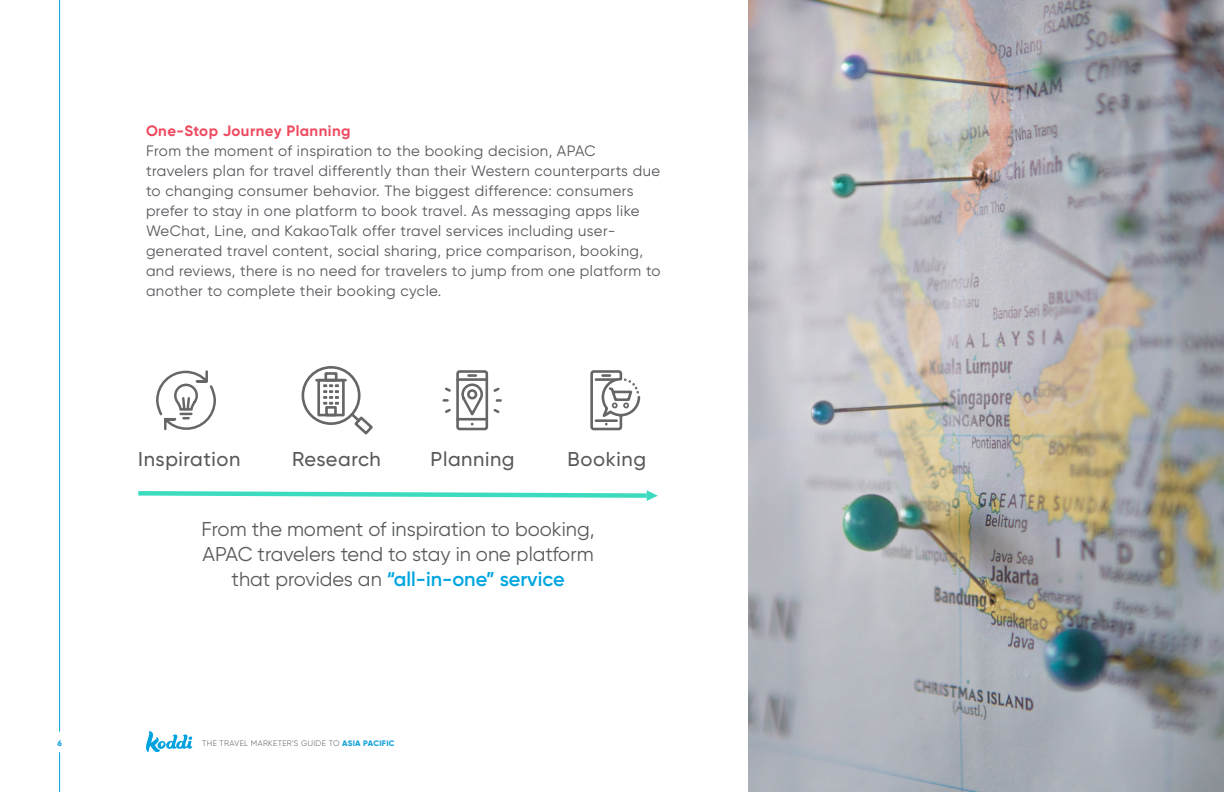
<style>
.page{position:relative;width:1224px;height:792px;background:#fff}
.page>*{position:absolute;margin:0;border:0;box-sizing:border-box;transform-origin:0 0}
.t1{font:20px/25px "Gilroy";color:#585a5b;text-align:center}
.t2{font:500 20px "Gilroy";letter-spacing:.03em;color:#58595b}
.t3{font:15px/20px "Gilroy";letter-spacing:.03em;color:#56575b}
.t4{font:700 15px "Gilroy";letter-spacing:.03em;color:#ef495f}
.t5{font:300 8px "Gilroy";letter-spacing:.04em;color:#56575b}
.t6{font:800 8px "Gilroy";color:#16a3db}
.s1{font-weight:600;color:#00a5df}
.s2{font-weight:800;color:#16a3db}
</style>
<div class="page">
<svg style="left:146px;top:731px;width:46px;height:21px"></svg>
<hr style="left:59px;top:0;width:1px;height:732px;background:#00a2df">
<hr style="left:59px;top:752px;width:1px;height:40px;background:#00a2df">
<img style="left:748px;top:0;width:476px;height:792px">
<svg style="left:590px;top:370px;width:50px;height:60px"></svg>
<div style="left:456px;top:370px;width:32px;height:60px;border:3px solid #666;border-radius:2px"></div>
<hr style="left:458px;top:418px;width:29px;height:3px;background:#666">
<hr style="left:458px;top:378px;width:29px;height:3px;background:#666">
<svg style="left:460px;top:370px;width:24px;height:55px"></svg>
<svg style="left:443px;top:387px;width:8px;height:26px"></svg>
<svg style="left:493px;top:387px;width:9px;height:26px"></svg>
<div style="left:302px;top:366px;width:59px;height:59px;border:3px solid #666;border-radius:50%"></div>
<div style="left:317px;top:379px;width:28px;height:37px;border:3px solid #666"></div>
<hr style="left:316px;top:379px;width:30px;height:2px;background:#666">
<div style="left:324px;top:372px;width:14px;height:9px;border:3px solid #666"></div>
<svg style="left:323px;top:384px;width:16px;height:21px"></svg>
<div style="left:325px;top:406px;width:12px;height:10px;border:3px solid #666"></div>
<svg style="left:348px;top:411px;width:25px;height:24px"></svg>
<svg style="left:156px;top:370px;width:60px;height:60px"></svg>
<svg style="left:138px;top:490px;width:520px;height:11px"></svg>
<p class="t4" style="left:146px;top:121px;width:206px">One-Stop Journey Planning</p>
<p class="t3" style="left:146px;top:141px;width:516px">From the moment of inspiration to the booking decision, APAC travelers plan for travel differently than their Western counterparts due to changing consumer behavior. The biggest difference: consumers prefer to stay in one platform to book travel. As messaging apps like WeChat, Line, and KakaoTalk offer travel services including user&shy;generated travel content, social sharing, price comparison, booking, and reviews, there is no need for travelers to jump from one platform to another to complete their booking cycle.</p>
<h1 class="t2" style="left:138px;top:447px;width:104px">Inspiration</h1>
<h1 class="t2" style="left:292px;top:447px;width:90px">Research</h1>
<h1 class="t2" style="left:431px;top:447px;width:85px">Planning</h1>
<h1 class="t2" style="left:568px;top:447px;width:80px">Booking</h1>
<h1 class="t1" style="left:202px;top:516px;width:395px">From the moment of inspiration to booking,<br>APAC travelers tend to stay in one platform that provides an <span class="s1">“all-in-one” service</span></h1>
<p class="t6" style="left:57px;top:738px;width:6px">6</p>
<p class="t5" style="left:202px;top:738px;width:194px">THE TRAVEL MARKETER’S GUIDE TO <span class="s2">ASIA PACIFIC</span></p>
</div>
